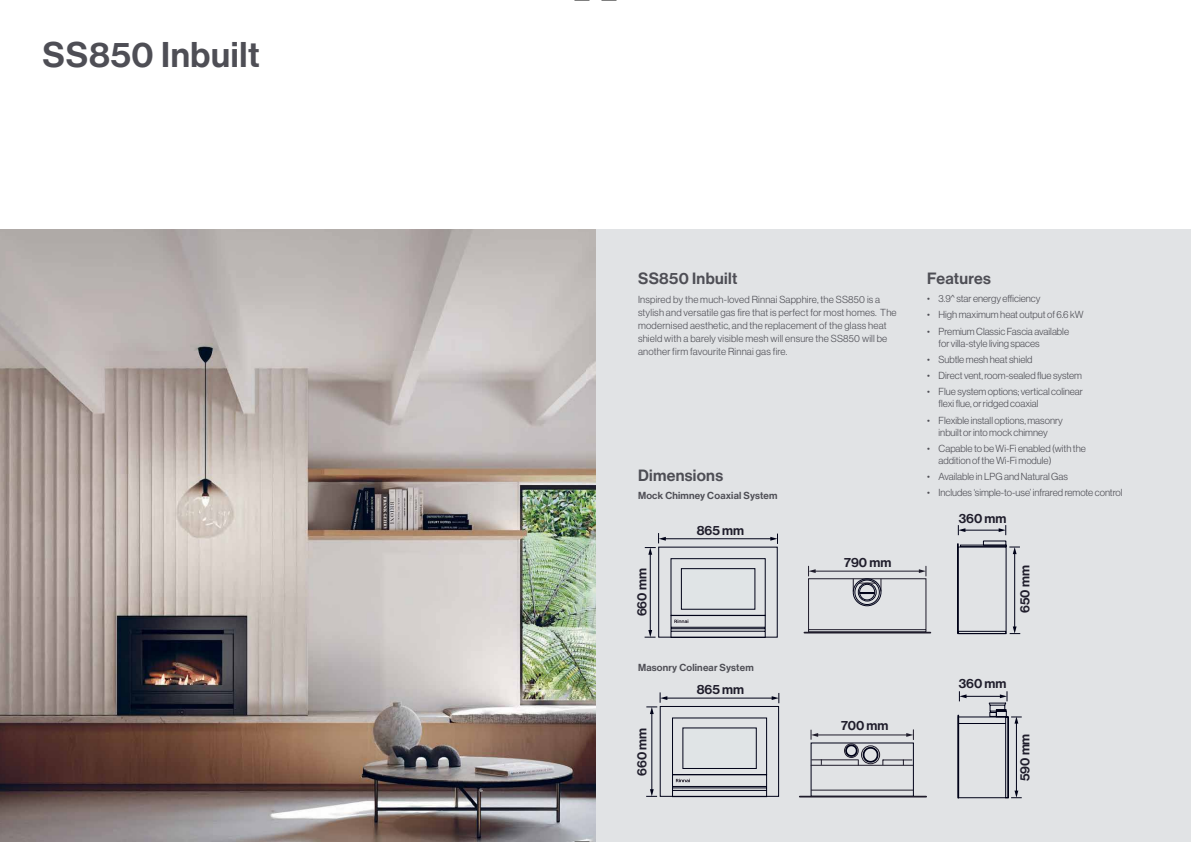
<style>
.page{position:relative;width:1191px;height:842px;background:#fff}
.page>*{position:absolute;margin:0;border:0;box-sizing:border-box;transform-origin:0 0}
.t1{font:35px "N Haas Grotesk DS Pro 65 Md";letter-spacing:.02em;color:#4e4e55}
.t2{font:16px "N Haas Grotesk DS Pro 65 Md";letter-spacing:.02em;color:#4e4e55}
.t3{font:13.1px "N Haas Grotesk DS Pro 65 Md";color:#1f1d2b}
.t4{font:10px/12px "N Haas Grotesk DS Pro 45 Lt";color:#4e4e55}
.t5{font:10px/13px "N Haas Grotesk DS Pro 45 Lt";letter-spacing:.02em;color:#4e4e55}
.t6{font:10px "N Haas Grotesk DS Pro 65 Md";letter-spacing:.02em;color:#4e4e55}
</style>
<div class="page">
<img style="left:0;top:230px;width:587px;height:612px">
<div style="left:587px;top:230px;width:604px;height:612px;background:#e1e3e5"></div>
<img style="left:587px;top:230px;width:8px;height:612px">
<hr style="left:804px;top:632px;width:126px;height:1px;background:#1f1c2b">
<svg style="left:807px;top:566px;width:119px;height:66px"></svg>
<hr style="left:957px;top:544px;width:1px;height:89px;background:#000218">
<svg style="left:958px;top:525px;width:62px;height:109px"></svg>
<svg style="left:644px;top:533px;width:134px;height:105px"></svg>
<hr style="left:811px;top:790px;width:102px;height:1px;background:#1f1c2b">
<hr style="left:799px;top:796px;width:127px;height:1px;background:#1f1c2b">
<hr style="left:811px;top:765px;width:102px;height:1px;background:#1f1c2b">
<hr style="left:811px;top:759px;width:47px;height:1px;background:#1f1c2b">
<hr style="left:817px;top:735px;width:90px;height:1px;background:#1f1c2b">
<svg style="left:811px;top:730px;width:7px;height:9px"></svg>
<svg style="left:844px;top:730px;width:70px;height:35px"></svg>
<svg style="left:957px;top:691px;width:64px;height:107px"></svg>
<svg style="left:646px;top:692px;width:133px;height:105px"></svg>
<svg style="left:574px;top:0;width:15px;height:1px"></svg>
<svg style="left:574px;top:841px;width:15px;height:1px"></svg>
<svg style="left:601px;top:0;width:15px;height:1px"></svg>
<h1 class="t1" style="left:43px;top:34px;width:219px">SS850 Inbuilt</h1>
<h2 class="t2" style="left:638px;top:270px;width:101px">SS850 Inbuilt</h2>
<p class="t5" style="left:638px;top:293px;width:260px">Inspired by the much-loved Rinnai Sapphire, the SS850 is a stylish and versatile gas fire that is perfect for most homes. The modernised aesthetic, and the replacement of the glass heat shield with a barely visible mesh will ensure the SS850 will be another firm favourite Rinnai gas fire.</p>
<h2 class="t2" style="left:638px;top:466px;width:87px">Dimensions</h2>
<p class="t6" style="left:638px;top:490px;width:141px">Mock Chimney Coaxial System</p>
<h3 class="t3" style="left:697px;top:523px;width:49px">865 mm</h3>
<h2 class="t2" style="left:927px;top:270px;width:65px">Features</h2>
<p class="t4" style="left:927px;top:293px;width:115px">• 3.9^ star energy efficiency</p>
<p class="t4" style="left:927px;top:309px;width:158px">• High maximum heat output of 6.6 kW</p>
<p class="t4" style="left:938px;top:325px;width:132px;text-indent:-11px">• Premium Classic Fascia available for villa-style living spaces</p>
<p class="t4" style="left:927px;top:353px;width:107px">• Subtle mesh heat shield</p>
<p class="t4" style="left:927px;top:370px;width:156px">• Direct vent, room-sealed flue system</p>
<p class="t4" style="left:938px;top:386px;width:146px;text-indent:-11px">• Flue system options; vertical colinear flexi flue, or ridged coaxial</p>
<p class="t4" style="left:927px;top:414px;width:137px;text-align:center">• Flexible install options, masonry inbuilt or into mock chimney</p>
<p class="t4" style="left:938px;top:442px;width:149px;text-indent:-11px">• Capable to be Wi-Fi enabled (with the addition of the Wi-Fi module)</p>
<p class="t4" style="left:927px;top:471px;width:142px">• Available in LPG and Natural Gas</p>
<p class="t4" style="left:927px;top:487px;width:197px">• Includes ‘simple-to-use’ infrared remote control</p>
<h3 class="t3" style="left:959px;top:510px;width:49px">360 mm</h3>
<h3 class="t3" style="left:844px;top:555px;width:49px">790 mm</h3>
<h3 class="t3" style="left:634px;top:616px;width:49px;rotate:-90deg">660 mm</h3>
<h3 class="t3" style="left:1017px;top:613px;width:49px;rotate:-90deg">650 mm</h3>
<p class="t6" style="left:638px;top:662px;width:117px">Masonry Colinear System</p>
<h3 class="t3" style="left:697px;top:682px;width:49px">865 mm</h3>
<h3 class="t3" style="left:959px;top:676px;width:49px">360 mm</h3>
<h3 class="t3" style="left:841px;top:718px;width:49px">700 mm</h3>
<h3 class="t3" style="left:634px;top:776px;width:49px;rotate:-90deg">660 mm</h3>
<h3 class="t3" style="left:1017px;top:781px;width:49px;rotate:-90deg">590 mm</h3>
</div>
